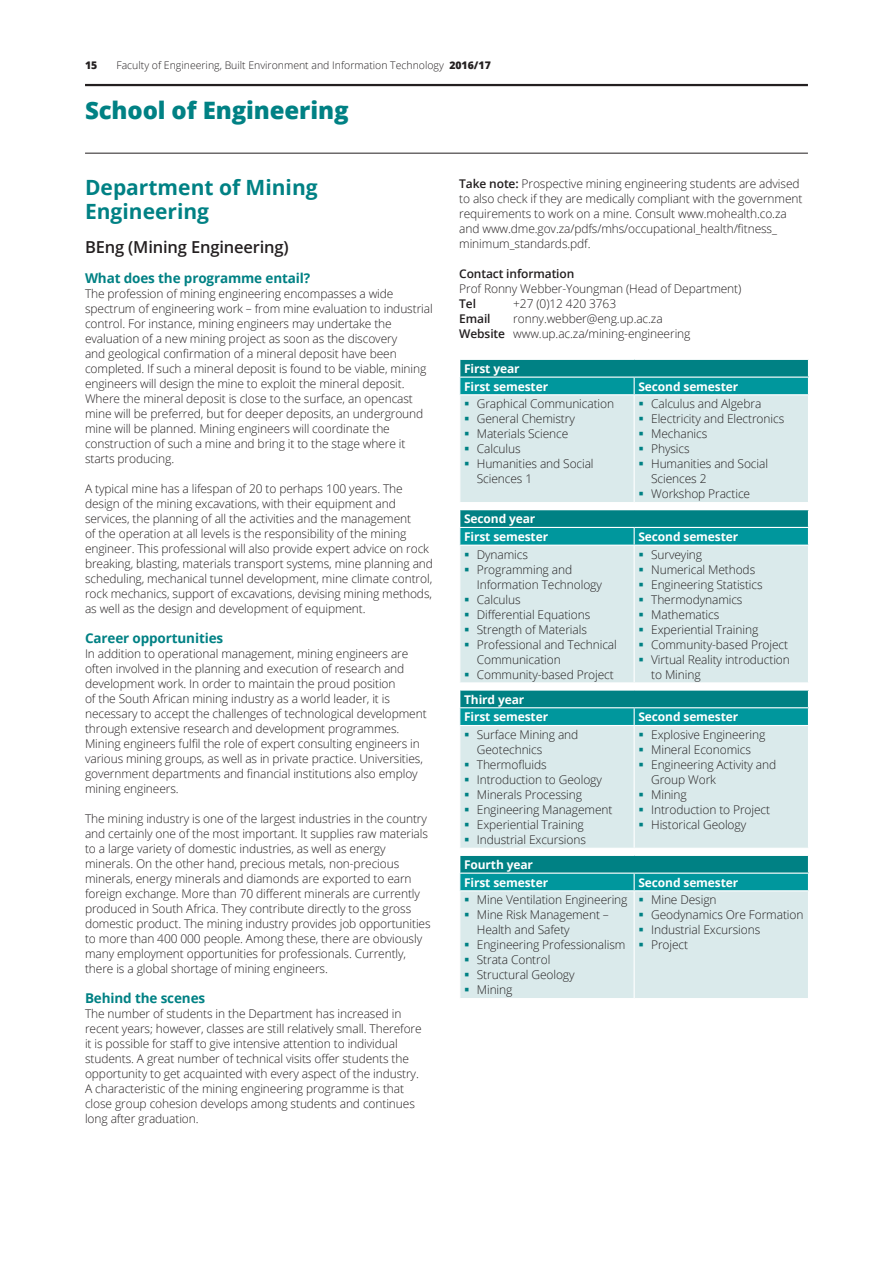
<style>
.page{position:relative;width:893px;height:1263px;background:#fff}
.page>*{position:absolute;margin:0;border:0;box-sizing:border-box;transform-origin:0 0}
.t1{font:800 24px "Open Sans";letter-spacing:-.005em;color:#008184}
.t2{font:700 21px/24px "Open Sans";color:#008184}
.t3{font:600 16.5px "Open Sans";letter-spacing:-.01em;color:#231f20}
.t4{font:700 13.5px "Open Sans";letter-spacing:-.01em;color:#008184}
.t5{font:300 12px/15px "Open Sans";letter-spacing:-.01em;color:#231f20}
.t6{font:700 12px/17.7px "Open Sans";letter-spacing:-.01em;color:#fff}
.t7{font:600 12px "Open Sans";letter-spacing:-.01em;color:#231f20}
.t8{font:300 10.5px "Open Sans";color:#231f20}
.t9{font:800 10.5px "Open Sans";color:#231f20}
.s1{font-weight:800}
.s2{font-weight:600}
</style>
<div class="page">
<hr style="left:85px;top:84px;width:723px;height:2px;background:#231f20">
<hr style="left:85px;top:153px;width:723px;height:1px;background:#231f20">
<div style="left:460px;top:546px;width:348px;height:136px;background:#daeaeb"></div>
<svg style="left:459px;top:510px;width:350px;height:35px;background:#0f9296"></svg>
<hr style="left:634px;top:546px;width:1px;height:136px;background:#fff">
<svg style="left:459px;top:360px;width:350px;height:142px;background:#a8d4d6"></svg>
<svg style="left:465px;top:552px;width:4px;height:4px"></svg>
<svg style="left:465px;top:567px;width:4px;height:4px"></svg>
<svg style="left:465px;top:597px;width:4px;height:4px"></svg>
<svg style="left:465px;top:612px;width:4px;height:4px"></svg>
<svg style="left:465px;top:627px;width:4px;height:4px"></svg>
<svg style="left:465px;top:642px;width:4px;height:4px"></svg>
<svg style="left:465px;top:672px;width:4px;height:4px"></svg>
<svg style="left:639px;top:552px;width:4px;height:4px"></svg>
<svg style="left:639px;top:567px;width:4px;height:4px"></svg>
<svg style="left:639px;top:582px;width:4px;height:4px"></svg>
<svg style="left:639px;top:597px;width:4px;height:4px"></svg>
<svg style="left:639px;top:612px;width:4px;height:4px"></svg>
<svg style="left:639px;top:627px;width:4px;height:4px"></svg>
<svg style="left:639px;top:642px;width:4px;height:4px"></svg>
<svg style="left:639px;top:657px;width:4px;height:4px"></svg>
<svg style="left:459px;top:691px;width:350px;height:157px;background:#add7d8"></svg>
<svg style="left:459px;top:856px;width:350px;height:142px;background:#a8d4d6"></svg>
<p class="t9" style="left:85px;top:57px;width:14px">15</p>
<p class="t8" style="left:116px;top:58px;width:376px">Faculty of Engineering, Built Environment and Information Technology <span class="s1">2016/17</span></p>
<h1 class="t1" style="left:85px;top:92px;width:265px">School of Engineering</h1>
<h2 class="t2" style="left:85px;top:175px;width:234px">Department of Mining<br>Engineering</h2>
<h3 class="t3" style="left:85px;top:236px;width:205px">BEng (Mining Engineering)</h3>
<p class="t4" style="left:85px;top:269px;width:227px">What does the programme entail?</p>
<p class="t5" style="left:85px;top:286px;width:349px">The profession of mining engineering encompasses a wide spectrum of engineering work – from mine evaluation to industrial control. For instance, mining engineers may undertake the evaluation of a new mining project as soon as the discovery<br>and geological confirmation of a mineral deposit have been completed. If such a mineral deposit is found to be viable, mining engineers will design the mine to exploit the mineral deposit.<br>Where the mineral deposit is close to the surface, an opencast mine will be preferred, but for deeper deposits, an underground mine will be planned. Mining engineers will coordinate the construction of such a mine and bring it to the stage where it starts producing.</p>
<p class="t5" style="left:85px;top:481px;width:349px">A typical mine has a lifespan of 20 to perhaps 100 years. The design of the mining excavations, with their equipment and services, the planning of all the activities and the management<br>of the operation at all levels is the responsibility of the mining engineer. This professional will also provide expert advice on rock breaking, blasting, materials transport systems, mine planning and scheduling, mechanical tunnel development, mine climate control, rock mechanics, support of excavations, devising mining methods, as well as the design and development of equipment.</p>
<p class="t4" style="left:85px;top:629px;width:140px">Career opportunities</p>
<p class="t5" style="left:85px;top:646px;width:343px">In addition to operational management, mining engineers are often involved in the planning and execution of research and development work. In order to maintain the proud position<br>of the South African mining industry as a world leader, it is necessary to accept the challenges of technological development through extensive research and development programmes.<br>Mining engineers fulfil the role of expert consulting engineers in various mining groups, as well as in private practice. Universities, government departments and financial institutions also employ mining engineers.</p>
<p class="t5" style="left:85px;top:811px;width:347px">The mining industry is one of the largest industries in the country and certainly one of the most important. It supplies raw materials to a large variety of domestic industries, as well as energy minerals. On the other hand, precious metals, non-precious minerals, energy minerals and diamonds are exported to earn foreign exchange. More than 70 different minerals are currently produced in South Africa. They contribute directly to the gross domestic product. The mining industry provides job opportunities to more than 400 000 people. Among these, there are obviously many employment opportunities for professionals. Currently, there is a global shortage of mining engineers.</p>
<p class="t4" style="left:85px;top:989px;width:122px">Behind the scenes</p>
<p class="t5" style="left:85px;top:1006px;width:338px">The number of students in the Department has increased in recent years; however, classes are still relatively small. Therefore it is possible for staff to give intensive attention to individual students. A great number of technical visits offer students the opportunity to get acquainted with every aspect of the industry.<br>A characteristic of the mining engineering programme is that close group cohesion develops among students and continues long after graduation.</p>
<p class="t5" style="left:459px;top:176px;width:345px"><span class="s2">Take note:</span> Prospective mining engineering students are advised to also check if they are medically compliant with the government requirements to work on a mine. Consult www.mohealth.co.za and www.dme.gov.za/pdfs/mhs/occupational_health/fitness_ minimum_standards.pdf.</p>
<p class="t7" style="left:459px;top:265px;width:117px">Contact information</p>
<p class="t5" style="left:459px;top:281px;width:284px">Prof Ronny Webber-Youngman (Head of Department)</p>
<p class="t7" style="left:459px;top:295px;width:18px">Tel</p>
<p class="t5" style="left:513px;top:296px;width:104px">+27 (0)12 420 3763</p>
<p class="t7" style="left:459px;top:310px;width:33px">Email</p>
<p class="t5" style="left:459px;top:311px;width:233px;text-indent:54px">ronny.webber@eng.up.ac.za<br><span class="s2">Website</span> www.up.ac.za/mining-engineering</p>
<p class="t6" style="left:464px;top:359px;width:86px">First year<br>First semester</p>
<p class="t6" style="left:638px;top:377px;width:101px">Second semester</p>
<p class="t5" style="left:477px;top:396px;width:139px">Graphical Communication<br>General Chemistry<br>Materials Science<br>Calculus<br>Humanities and Social<br>Sciences 1</p>
<p class="t5" style="left:651px;top:396px;width:135px">Calculus and Algebra<br>Electricity and Electronics<br>Mechanics<br>Physics<br>Humanities and Social<br>Sciences 2<br>Workshop Practice</p>
<p class="t6" style="left:464px;top:510px;width:86px">Second year<br>First semester</p>
<p class="t6" style="left:638px;top:527px;width:101px">Second semester</p>
<p class="t5" style="left:477px;top:546px;width:142px">Dynamics<br>Programming and<br>Information Technology<br>Calculus<br>Differential Equations<br>Strength of Materials<br>Professional and Technical<br>Communication<br>Community-based Project</p>
<p class="t5" style="left:651px;top:546px;width:140px">Surveying<br>Numerical Methods<br>Engineering Statistics<br>Thermodynamics<br>Mathematics<br>Experiential Training<br>Community-based Project<br>Virtual Reality introduction to Mining</p>
<p class="t6" style="left:464px;top:690px;width:86px">Third year<br>First semester</p>
<p class="t6" style="left:638px;top:708px;width:101px">Second semester</p>
<p class="t5" style="left:477px;top:727px;width:137px">Surface Mining and<br>Geotechnics<br>Thermofluids<br>Introduction to Geology<br>Minerals Processing<br>Engineering Management<br>Experiential Training<br>Industrial Excursions</p>
<p class="t5" style="left:651px;top:727px;width:127px">Explosive Engineering<br>Mineral Economics<br>Engineering Activity and<br>Group Work<br>Mining<br>Introduction to Project<br>Historical Geology</p>
<p class="t6" style="left:464px;top:855px;width:86px">Fourth year<br>First semester</p>
<p class="t6" style="left:638px;top:873px;width:101px">Second semester</p>
<p class="t5" style="left:477px;top:892px;width:152px">Mine Ventilation Engineering<br>Mine Risk Management –<br>Health and Safety<br>Engineering Professionalism<br>Strata Control<br>Structural Geology<br>Mining</p>
<p class="t5" style="left:651px;top:892px;width:154px">Mine Design<br>Geodynamics Ore Formation<br>Industrial Excursions<br>Project</p>
</div>
